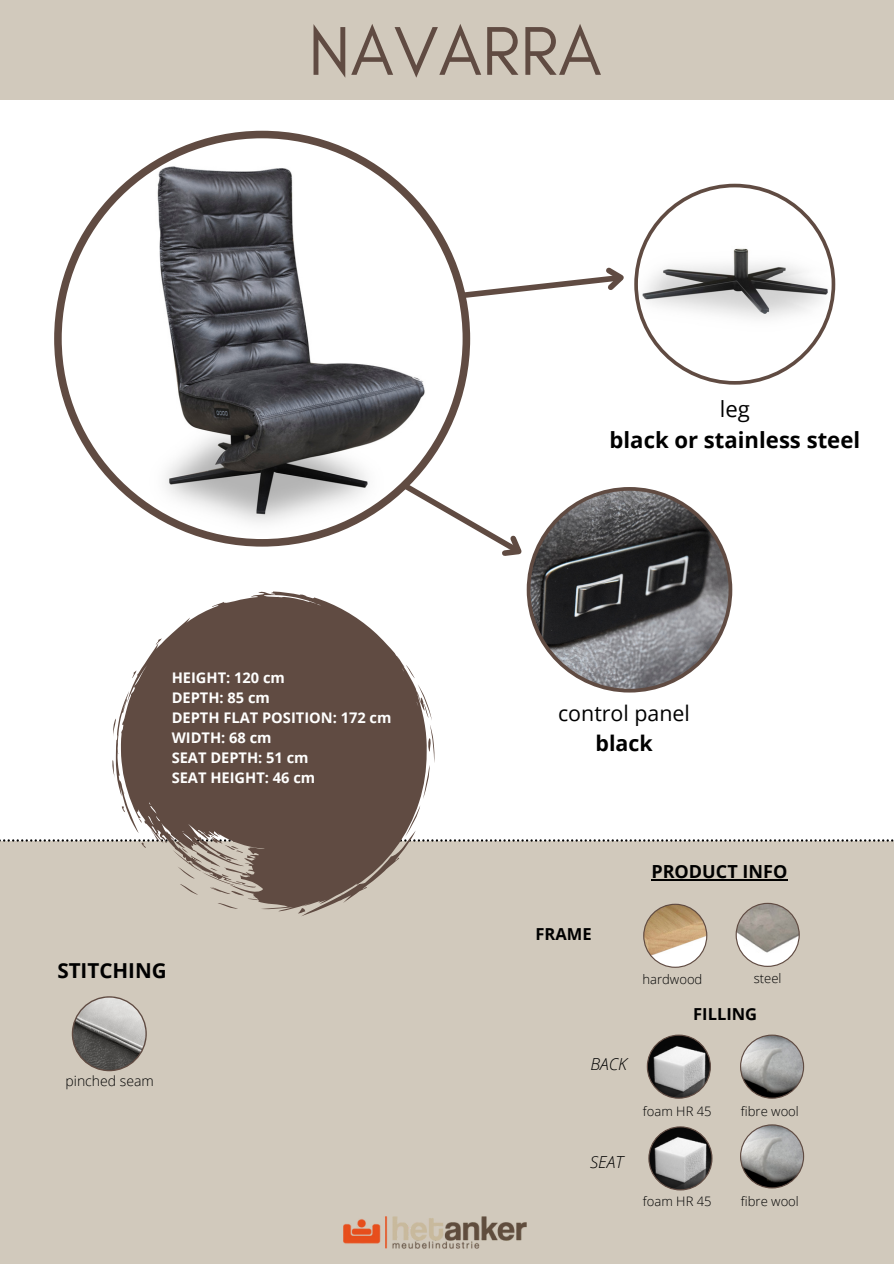
<style>
.page{position:relative;width:894px;height:1264px;background:#fff}
.page>*{position:absolute;margin:0;border:0;box-sizing:border-box;transform-origin:0 0}
.t1{font:70.2px "Glacial Indifference";color:#604b42}
.t2{font:700 22.05px "Open Sans";color:#000}
.t3{font:22.05px "Open Sans";color:#000}
.t4{font:21.3px "Open Sans";color:#000}
.t5{font:700 21.3px "Open Sans";color:#000}
.t6{font:700 20.55px "Open Sans";color:#000}
.t7{font:700 18px "Open Sans";color:#000}
.t8{font:700 16.5px "Open Sans";color:#000}
.t9{font:italic 300 16.5px "Open Sans";color:#000}
.t10{font:700 14.7px "Open Sans";color:#fefefd}
.t11{font:300 13.95px "Open Sans";color:#000}
.t12{font:300 13.05px "Open Sans";color:#000}
</style>
<div class="page">
<div style="left:0;top:841px;width:893px;height:422px;background:#d1c9bc"></div>
<svg style="left:0;top:839px;width:893px;height:2px"></svg>
<svg style="left:112px;top:591px;width:322px;height:325px;fill:#604b42"></svg>
<div style="left:0;top:0;width:893px;height:100px;background:#d1c9bc"></div>
<img style="left:343px;top:1216px;width:183px;height:32px">
<svg style="left:54px;top:131px;width:412px;height:415px"></svg>
<svg style="left:397px;top:478px;width:335px;height:214px"></svg>
<svg style="left:740px;top:1034px;width:63px;height:64px"></svg>
<svg style="left:646px;top:1034px;width:64px;height:64px"></svg>
<svg style="left:643px;top:903px;width:64px;height:64px"></svg>
<svg style="left:648px;top:1126px;width:64px;height:64px"></svg>
<svg style="left:740px;top:1124px;width:63px;height:64px"></svg>
<hr style="left:651px;top:879px;width:136px;height:1px;background:#000">
<svg style="left:735px;top:902px;width:64px;height:64px"></svg>
<svg style="left:456px;top:184px;width:379px;height:200px"></svg>
<svg style="left:72px;top:996px;width:75px;height:75px"></svg>
<p class="t1" style="left:308px;top:8px;width:295px">NAVARRA</p>
<p class="t3" style="left:719px;top:394px;width:32px">leg</p>
<p class="t2" style="left:609px;top:424px;width:252px">black or stainless steel</p>
<p class="t10" style="left:172px;top:667px;width:115px">HEIGHT: 120 cm</p>
<p class="t10" style="left:172px;top:687px;width:100px">DEPTH: 85 cm</p>
<p class="t10" style="left:172px;top:707px;width:221px">DEPTH FLAT POSITION: 172 cm</p>
<p class="t10" style="left:172px;top:727px;width:101px">WIDTH: 68 cm</p>
<p class="t10" style="left:172px;top:747px;width:138px">SEAT DEPTH: 51 cm</p>
<p class="t10" style="left:172px;top:767px;width:145px">SEAT HEIGHT: 46 cm</p>
<p class="t6" style="left:57px;top:956px;width:111px">STITCHING</p>
<p class="t11" style="left:65px;top:1071px;width:90px">pinched seam</p>
<p class="t4" style="left:558px;top:698px;width:133px">control panel</p>
<p class="t5" style="left:595px;top:728px;width:59px">black</p>
<p class="t7" style="left:651px;top:859px;width:137px">PRODUCT INFO</p>
<p class="t8" style="left:535px;top:922px;width:58px">FRAME</p>
<p class="t12" style="left:642px;top:970px;width:61px">hardwood</p>
<p class="t12" style="left:753px;top:969px;width:29px">steel</p>
<p class="t8" style="left:693px;top:1002px;width:65px">FILLING</p>
<p class="t9" style="left:590px;top:1052px;width:38px">BACK</p>
<p class="t12" style="left:642px;top:1102px;width:70px">foam HR 45</p>
<p class="t12" style="left:740px;top:1102px;width:59px">fibre wool</p>
<p class="t9" style="left:590px;top:1150px;width:35px">SEAT</p>
<p class="t12" style="left:642px;top:1191px;width:70px">foam HR 45</p>
<p class="t12" style="left:740px;top:1191px;width:59px">fibre wool</p>
</div>
